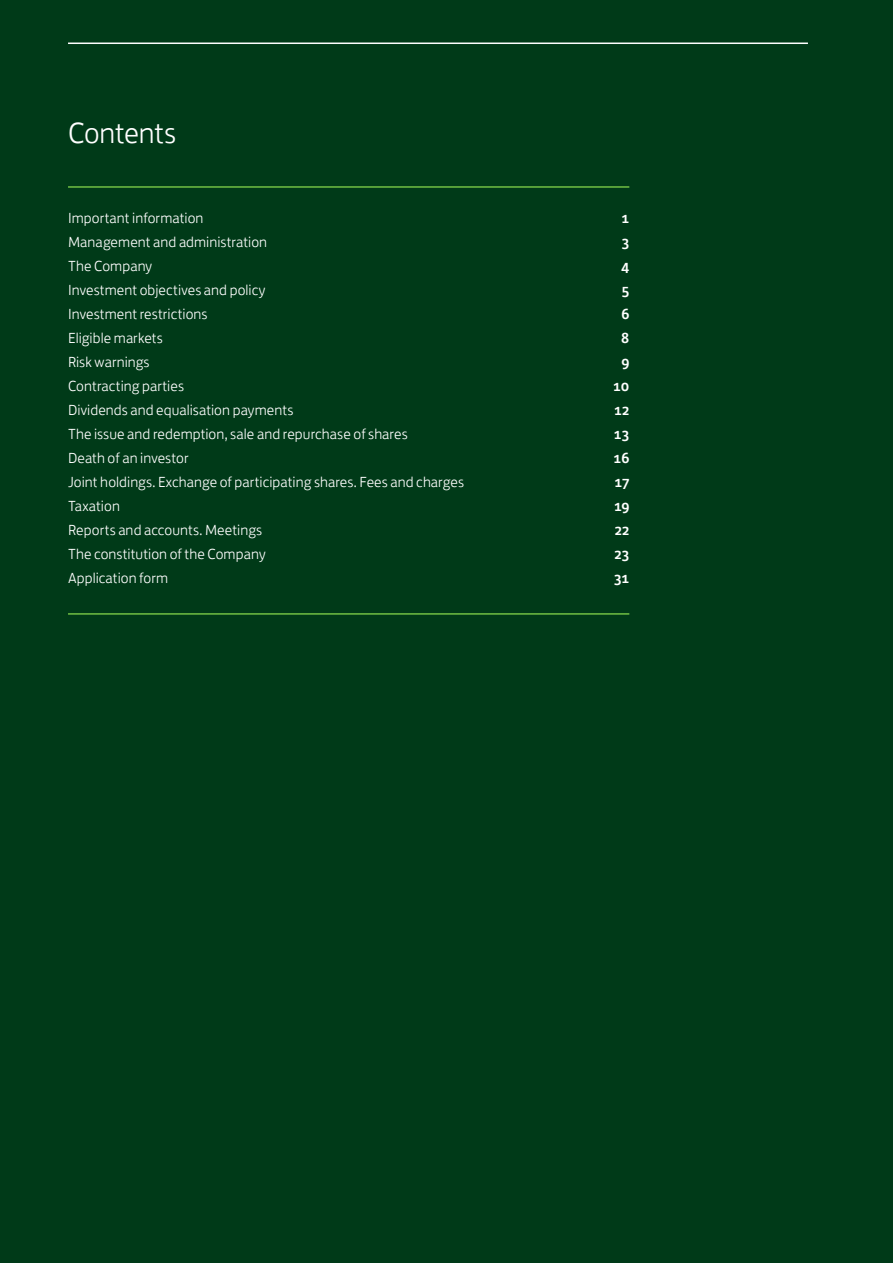
<style>
.page{position:relative;width:893px;height:1263px;background:#003a18}
.page>*{position:absolute;margin:0;border:0;box-sizing:border-box;transform-origin:0 0}
.t1{font:300 30px "Lloyds Bank Jack";letter-spacing:-.005em;color:#fff}
.t2{font:300 15px "Lloyds Bank Jack";letter-spacing:.005em;color:#fff}
.t3{font:500 15px "Lloyds Bank Jack";letter-spacing:-.005em;color:#fff}
</style>
<div class="page">
<hr style="left:68px;top:186px;width:561px;height:2px;background:#71bf44">
<hr style="left:68px;top:613px;width:561px;height:2px;background:#71bf44">
<hr style="left:68px;top:43px;width:740px;height:1px;background:#fff">
<h1 class="t1" style="left:68px;top:109px;width:110px">Contents</h1>
<p class="t2" style="left:68px;top:206px;width:137px">Important information</p>
<p class="t3" style="left:621px;top:206px;width:9px">1</p>
<p class="t2" style="left:68px;top:230px;width:201px">Management and administration</p>
<p class="t3" style="left:622px;top:230px;width:9px">3</p>
<p class="t2" style="left:68px;top:254px;width:86px">The Company</p>
<p class="t3" style="left:621px;top:254px;width:10px">4</p>
<p class="t2" style="left:68px;top:278px;width:199px">Investment objectives and policy</p>
<p class="t3" style="left:622px;top:278px;width:9px">5</p>
<p class="t2" style="left:68px;top:302px;width:141px">Investment restrictions</p>
<p class="t3" style="left:621px;top:302px;width:9px">6</p>
<p class="t2" style="left:68px;top:326px;width:96px">Eligible markets</p>
<p class="t3" style="left:621px;top:326px;width:10px">8</p>
<p class="t2" style="left:68px;top:350px;width:83px">Risk warnings</p>
<p class="t3" style="left:621px;top:350px;width:10px">9</p>
<p class="t2" style="left:68px;top:374px;width:117px">Contracting parties</p>
<p class="t3" style="left:613px;top:374px;width:18px">10</p>
<p class="t2" style="left:68px;top:398px;width:227px">Dividends and equalisation payments</p>
<p class="t3" style="left:614px;top:398px;width:17px">12</p>
<p class="t2" style="left:68px;top:422px;width:341px">The issue and redemption, sale and repurchase of shares</p>
<p class="t3" style="left:614px;top:422px;width:17px">13</p>
<p class="t2" style="left:68px;top:446px;width:122px">Death of an investor</p>
<p class="t3" style="left:614px;top:446px;width:17px">16</p>
<p class="t2" style="left:68px;top:470px;width:397px">Joint holdings. Exchange of participating shares. Fees and charges</p>
<p class="t3" style="left:615px;top:470px;width:16px">17</p>
<p class="t2" style="left:68px;top:494px;width:53px">Taxation</p>
<p class="t3" style="left:614px;top:494px;width:17px">19</p>
<p class="t2" style="left:68px;top:518px;width:196px">Reports and accounts. Meetings</p>
<p class="t3" style="left:615px;top:518px;width:16px">22</p>
<p class="t2" style="left:68px;top:542px;width:199px">The constitution of the Company</p>
<p class="t3" style="left:615px;top:542px;width:16px">23</p>
<p class="t2" style="left:68px;top:566px;width:102px">Application form</p>
<p class="t3" style="left:614px;top:566px;width:17px">31</p>
</div>
